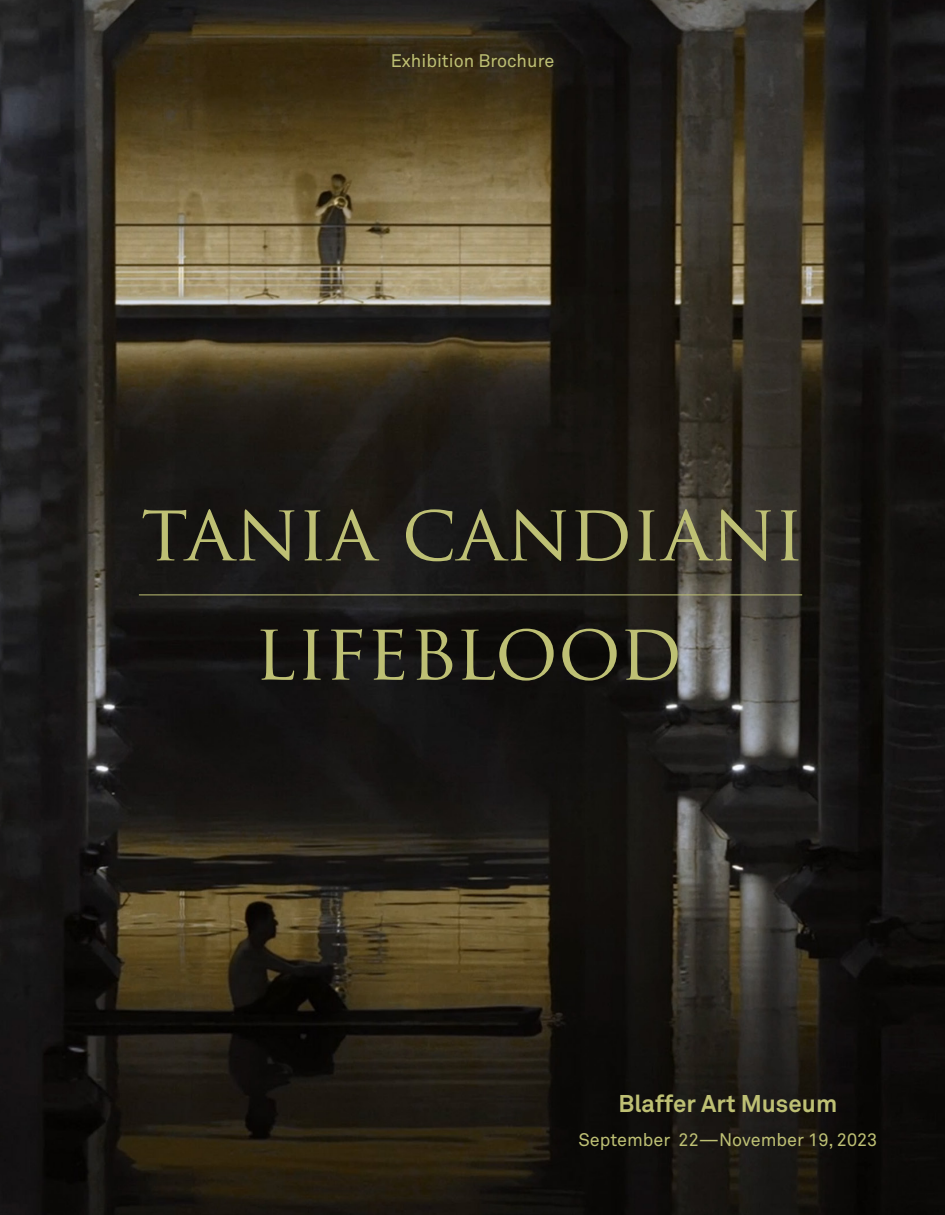
<style>
.page{position:relative;width:945px;height:1215px;background:#fff}
.page>*{position:absolute;margin:0;border:0;box-sizing:border-box;transform-origin:0 0}
.Cover_text{font:78px "Trajan Pro";color:#bec074}
.Blaffer_info_text__white{font:700 24px "Akkurat";color:#bec074}
.Cover_Date{font:18px "Akkurat";color:#bec074}
</style>
<div class="page">
<img style="left:0;top:0;width:945px;height:1215px">
<hr style="left:139px;top:595px;width:663px;height:1px;background:#bec074">
<p class="Cover_Date" style="left:391px;top:50px;width:165px">Exhibition Brochure</p>
<p class="Cover_text" style="left:141px;top:482px;width:665px">TANIA CANDIANI</p>
<p class="Cover_text" style="left:254px;top:602px;width:429px">LIFEBLOOD</p>
<p class="Blaffer_info_text__white" style="left:618px;top:1088px;width:220px">Blaffer Art Museum</p>
<p class="Cover_Date" style="left:578px;top:1129px;width:300px">September 22—November 19, 2023</p>
</div>
